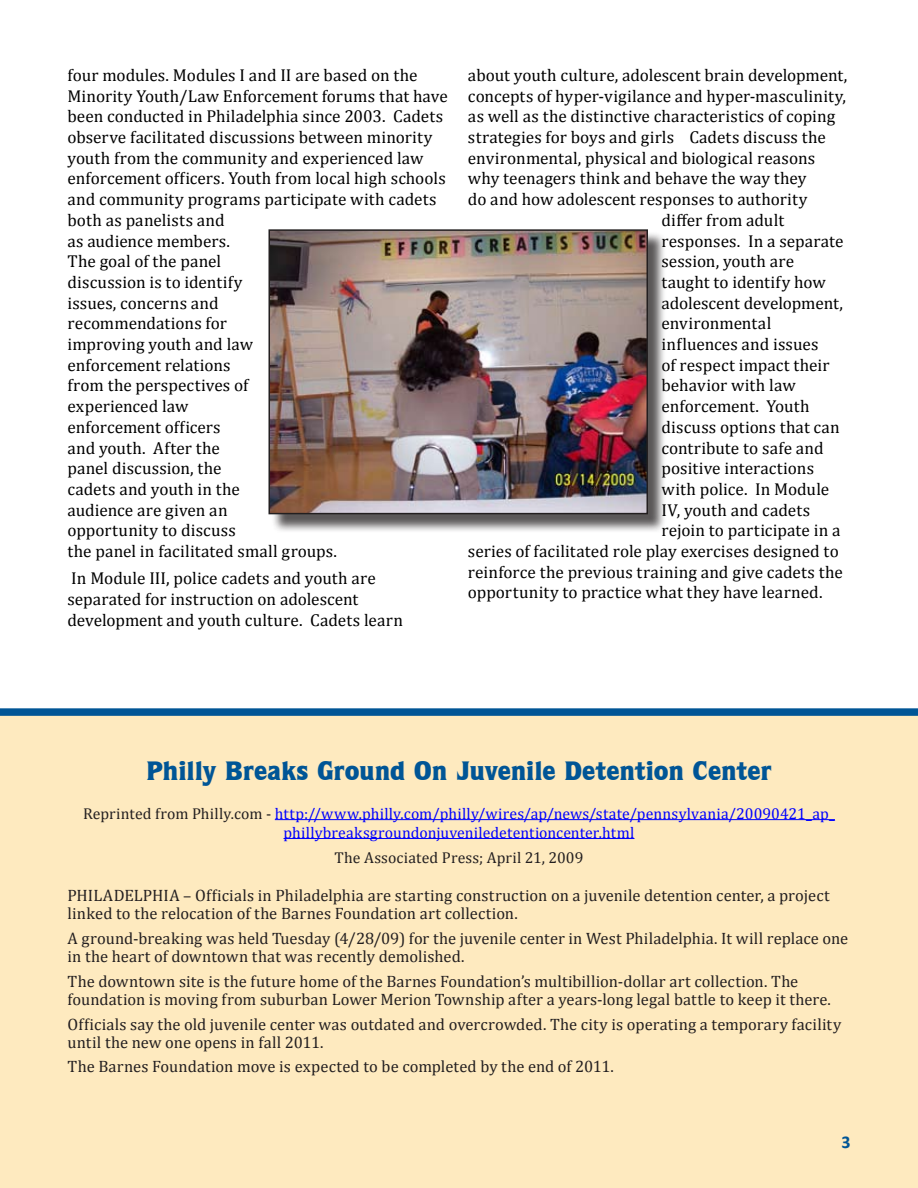
<style>
.page{position:relative;width:918px;height:1188px;background:#fff}
.page>*{position:absolute;margin:0;border:0;box-sizing:border-box;transform-origin:0 0}
.t1{font:900 27px "Quorum IT Cby BT";letter-spacing:-.005em;color:#005596}
.t2{font:700 18px "Calibri";color:#005596}
.t3{font:17.25px/20.7px "Cambria";letter-spacing:.005em;color:#000}
.t4{font:16.5px/18px "Cambria";letter-spacing:.005em;color:#231f20}
.t5{font:15.75px/18.9px "Cambria";letter-spacing:.01em;color:#00f;text-align:center}
.t6{font:15.75px "Cambria";letter-spacing:.01em;color:#231f20}
.s1{color:#231f20}
</style>
<div class="page">
<div style="left:0;top:711px;width:918px;height:477px;background:#feeabf"></div>
<hr style="left:275px;top:819px;width:560px;height:1px;background:#00f">
<hr style="left:284px;top:838px;width:350px;height:1px;background:#00f">
<div style="left:0;top:708px;width:918px;height:8px;background:#005596"></div>
<div style="left:271px;top:232px;width:396px;height:301px;background:#231f20;opacity:.75"></div>
<img style="left:271px;top:232px;width:374px;height:279px">
<div style="left:268px;top:229px;width:380px;height:285px;border:2px solid #231f20"></div>
<p class="t3" style="left:68px;top:65px;width:382px">four modules. Modules I and II are based on the<br>Minority Youth/Law Enforcement forums that have been conducted in Philadelphia since 2003. Cadets observe facilitated discussions between minority youth from the community and experienced law enforcement officers. Youth from local high schools and community programs participate with cadets both as panelists and<br>as audience members.<br>The goal of the panel<br>discussion is to identify<br>issues, concerns and<br>recommendations for<br>improving youth and law<br>enforcement relations<br>from the perspectives of<br>experienced law<br>enforcement officers<br>and youth. After the<br>panel discussion, the<br>cadets and youth in the<br>audience are given an<br>opportunity to discuss<br>the panel in facilitated small groups.</p>
<p class="t3" style="left:68px;top:568px;width:337px">In Module III, police cadets and youth are separated for instruction on adolescent development and youth culture. Cadets learn</p>
<p class="t3" style="left:468px;top:65px;width:381px">about youth culture, adolescent brain development,</p>
<p class="t3" style="left:468px;top:85px;width:379px">concepts of hyper-vigilance and hyper-masculinity,</p>
<p class="t3" style="left:468px;top:106px;width:369px">as well as the distinctive characteristics of coping</p>
<p class="t3" style="left:468px;top:127px;width:359px">strategies for boys and girls Cadets discuss the</p>
<p class="t3" style="left:468px;top:147px;width:349px">environmental, physical and biological reasons</p>
<p class="t3" style="left:468px;top:168px;width:340px">why teenagers think and behave the way they</p>
<p class="t3" style="left:468px;top:189px;width:341px">do and how adolescent responses to authority</p>
<p class="t3" style="left:661px;top:210px;width:124px">differ from adult</p>
<p class="t3" style="left:661px;top:230px;width:184px">responses. In a separate</p>
<p class="t3" style="left:661px;top:251px;width:134px">session, youth are</p>
<p class="t3" style="left:661px;top:272px;width:166px">taught to identify how</p>
<p class="t3" style="left:661px;top:292px;width:183px">adolescent development,</p>
<p class="t3" style="left:661px;top:313px;width:111px">environmental</p>
<p class="t3" style="left:661px;top:334px;width:158px">influences and issues</p>
<p class="t3" style="left:661px;top:354px;width:170px">of respect impact their</p>
<p class="t3" style="left:661px;top:375px;width:136px">behavior with law</p>
<p class="t3" style="left:661px;top:396px;width:150px">enforcement. Youth</p>
<p class="t3" style="left:661px;top:417px;width:180px">discuss options that can</p>
<p class="t3" style="left:661px;top:437px;width:164px">contribute to safe and</p>
<p class="t3" style="left:661px;top:458px;width:154px">positive interactions</p>
<p class="t3" style="left:661px;top:479px;width:169px">with police. In Module</p>
<p class="t3" style="left:661px;top:499px;width:150px">IV, youth and cadets</p>
<p class="t3" style="left:661px;top:520px;width:181px">rejoin to participate in a</p>
<p class="t3" style="left:468px;top:541px;width:372px">series of facilitated role play exercises designed to</p>
<p class="t3" style="left:468px;top:561px;width:376px">reinforce the previous training and give cadets the</p>
<p class="t3" style="left:468px;top:582px;width:356px">opportunity to practice what they have learned.</p>
<h1 class="t1" style="left:146px;top:754px;width:627px">Philly Breaks Ground On Juvenile Detention Center</h1>
<p class="t5" style="left:83px;top:804px;width:753px"><span class="s1">Reprinted from Philly.com -</span> http://www.philly.com/philly/wires/ap/news/state/pennsylvania/20090421_ap_ phillybreaksgroundonjuveniledetentioncenter.html</p>
<p class="t6" style="left:334px;top:849px;width:251px">The Associated Press; April 21, 2009</p>
<p class="t4" style="left:68px;top:887px;width:764px">PHILADELPHIA – Officials in Philadelphia are starting construction on a juvenile detention center, a project linked to the relocation of the Barnes Foundation art collection.</p>
<p class="t4" style="left:68px;top:930px;width:782px">A ground-breaking was held Tuesday (4/28/09) for the juvenile center in West Philadelphia. It will replace one in the heart of downtown that was recently demolished.</p>
<p class="t4" style="left:68px;top:972px;width:765px">The downtown site is the future home of the Barnes Foundation’s multibillion-dollar art collection. The foundation is moving from suburban Lower Merion Township after a years-long legal battle to keep it there.</p>
<p class="t4" style="left:68px;top:1015px;width:775px">Officials say the old juvenile center was outdated and overcrowded. The city is operating a temporary facility until the new one opens in fall 2011.</p>
<p class="t4" style="left:68px;top:1058px;width:548px">The Barnes Foundation move is expected to be completed by the end of 2011.</p>
<p class="t2" style="left:841px;top:1131px;width:11px">3</p>
</div>
